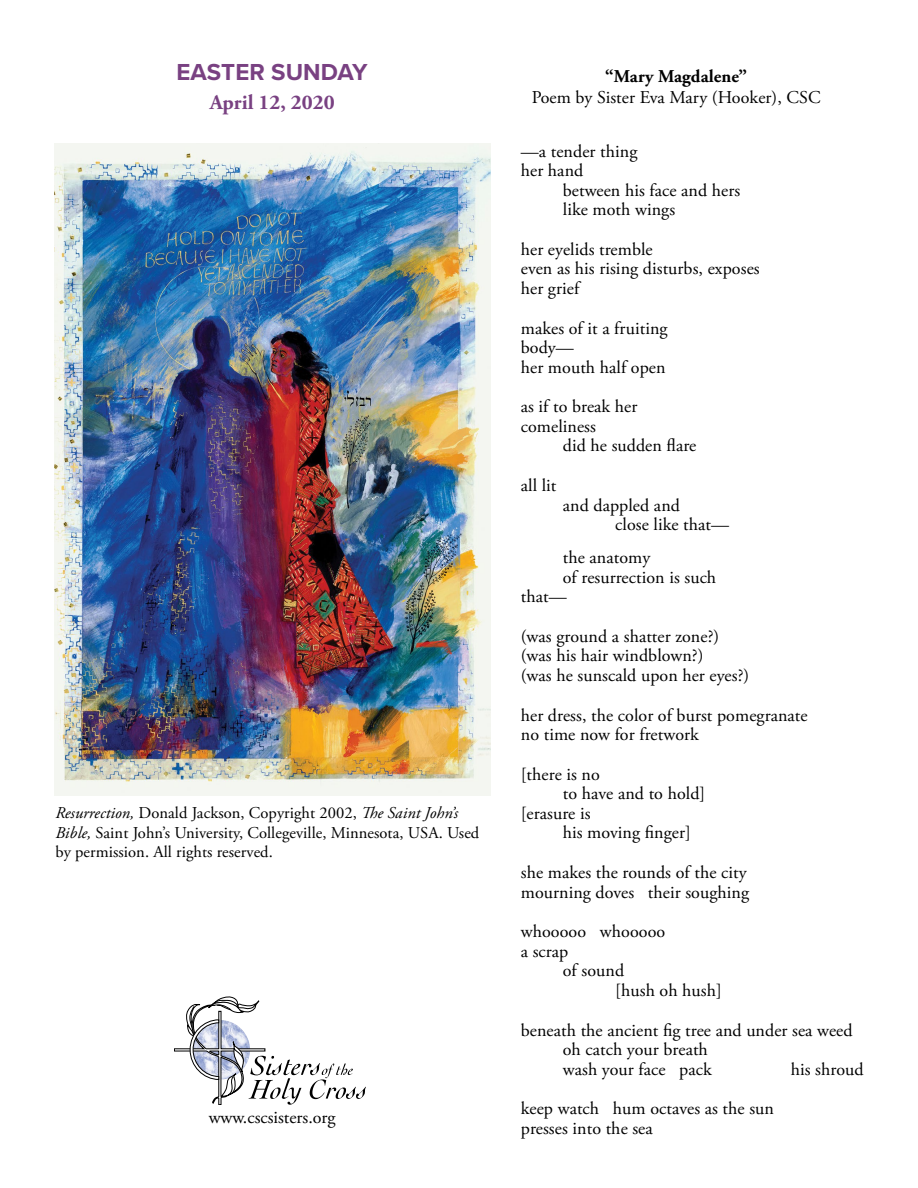
<style>
.page{position:relative;width:918px;height:1188px;background:#fff}
.page>*{position:absolute;margin:0;border:0;box-sizing:border-box;transform-origin:0 0}
.t1{font:700 24px "Proxima Nova";letter-spacing:.005em;color:#794182}
.t2{font:700 21px "Adobe Garamond Pro";color:#794182}
.t3{font:18px/19.5px "Adobe Garamond Pro";letter-spacing:.005em;color:#000}
.t4{font:700 18px "Adobe Garamond Pro";letter-spacing:.005em;color:#000}
.t5{font:16.5px/19.5px "Adobe Garamond Pro";letter-spacing:.005em;color:#000}
.s1{font-style:italic}
</style>
<div class="page">
<img style="left:54px;top:144px;width:436px;height:652px">
<svg style="left:174px;top:997px;width:192px;height:108px"></svg>
<h1 class="t1" style="left:177px;top:54px;width:193px">EASTER SUNDAY</h1>
<p class="t2" style="left:210px;top:90px;width:126px">April 12, 2020</p>
<p class="t5" style="left:56px;top:804px;width:425px"><span class="s1">Resurrection,</span> Donald Jackson, Copyright 2002, <span class="s1">The Saint John’s<br>Bible,</span> Saint John’s University, Collegeville, Minnesota, USA. Used by permission. All rights reserved.</p>
<p class="t3" style="left:209px;top:1108px;width:128px">www.cscsisters.org</p>
<p class="t4" style="left:605px;top:66px;width:143px">“Mary Magdalene”</p>
<p class="t3" style="left:532px;top:89px;width:290px">Poem by Sister Eva Mary (Hooker), CSC</p>
<p class="t3" style="left:521px;top:142px;width:118px">—a tender thing her hand</p>
<p class="t3" style="left:563px;top:181px;width:179px">between his face and hers like moth wings</p>
<p class="t3" style="left:521px;top:240px;width:240px">her eyelids tremble<br>even as his rising disturbs, exposes her grief</p>
<p class="t3" style="left:521px;top:319px;width:148px">makes of it a fruiting body—<br>her mouth half open</p>
<p class="t3" style="left:521px;top:398px;width:118px">as if to break her comeliness</p>
<p class="t3" style="left:563px;top:437px;width:135px">did he sudden flare</p>
<p class="t3" style="left:521px;top:476px;width:37px">all lit</p>
<p class="t3" style="left:615px;top:496px;width:115px;text-indent:-53px">and dappled and<br>close like that—</p>
<p class="t3" style="left:563px;top:548px;width:89px">the anatomy</p>
<p class="t3" style="left:563px;top:568px;width:155px">of resurrection is such</p>
<p class="t3" style="left:521px;top:587px;width:47px">that—</p>
<p class="t3" style="left:521px;top:627px;width:230px">(was ground a shatter zone?) (was his hair windblown?)<br>(was he sunscald upon her eyes?)</p>
<p class="t3" style="left:521px;top:706px;width:288px">her dress, the color of burst pomegranate no time now for fretwork</p>
<p class="t3" style="left:521px;top:765px;width:81px">[there is no</p>
<p class="t3" style="left:563px;top:785px;width:144px">to have and to hold]</p>
<p class="t3" style="left:521px;top:804px;width:71px">[erasure is</p>
<p class="t3" style="left:563px;top:824px;width:130px">his moving finger]</p>
<p class="t3" style="left:521px;top:863px;width:230px">she makes the rounds of the city mourning doves their soughing</p>
<p class="t3" style="left:521px;top:923px;width:146px">whooooo whooooo</p>
<p class="t3" style="left:521px;top:942px;width:49px">a scrap</p>
<p class="t3" style="left:563px;top:961px;width:63px">of sound</p>
<p class="t3" style="left:615px;top:981px;width:108px">[hush oh hush]</p>
<p class="t3" style="left:563px;top:1021px;width:291px;text-indent:-42px">beneath the ancient fig tree and under sea weed oh catch your breath<br>wash your face pack</p>
<p class="t3" style="left:791px;top:1060px;width:74px">his shroud</p>
<p class="t3" style="left:521px;top:1099px;width:255px">keep watch hum octaves as the sun presses into the sea</p>
</div>
